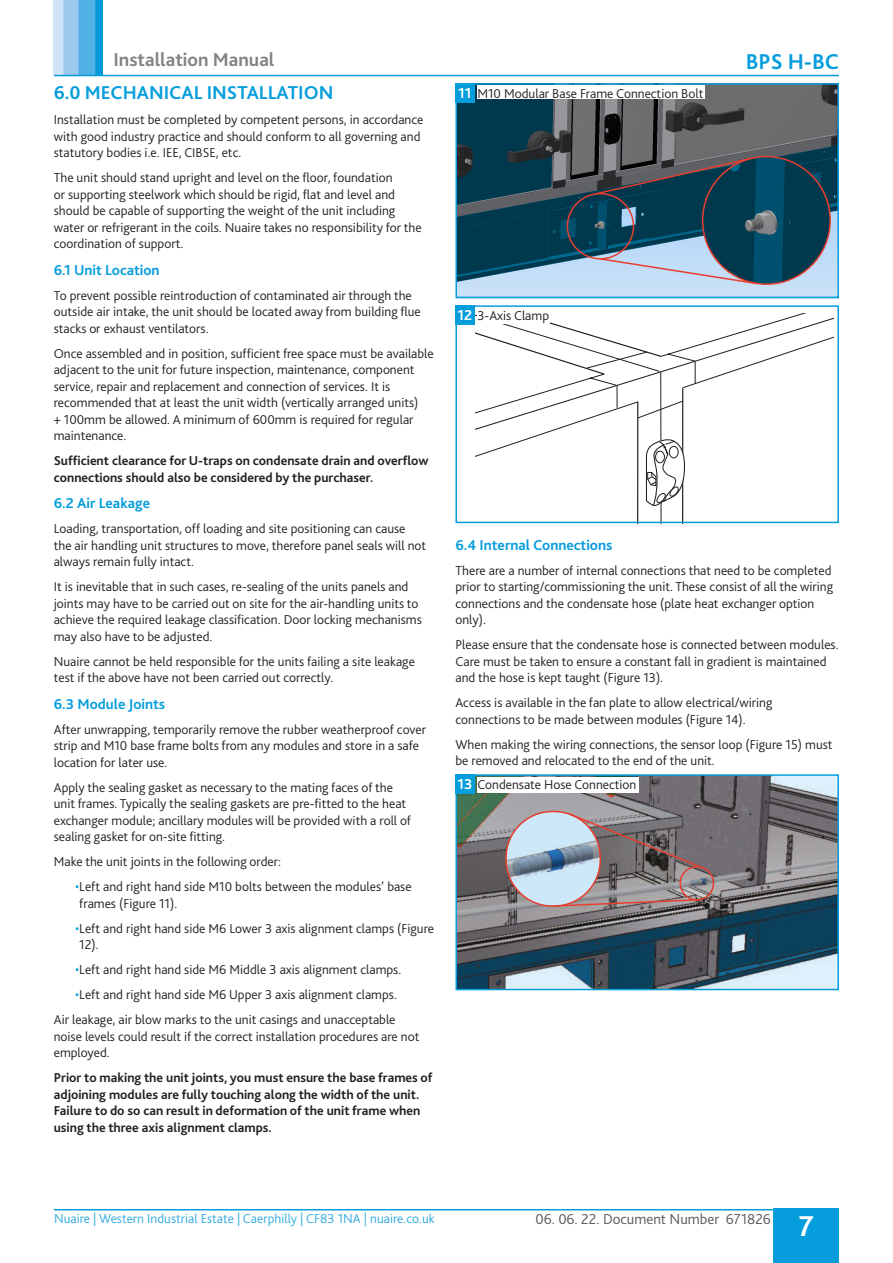
<style>
.page{position:relative;width:893px;height:1263px;background:#fff}
.page>*{position:absolute;margin:0;border:0;box-sizing:border-box;transform-origin:0 0}
.t1{font:700 30px "Bliss 2";color:#fff}
.t2{font:700 22.5px "Bliss 2";color:#069ddc}
.t3{font:700 19.5px "Bliss 2";color:#069ddc}
.t4{font:700 19.5px "Bliss 2";color:#808285}
.t5{font:700 15px "Bliss 2";color:#069ddc}
.t6{font:300 15px "Bliss 2";color:#57585a}
.t7{font:700 15px "Bliss 2";color:#fff}
.Text{font:300 13.5px/16.5px "Bliss 2";color:#231f20}
.Text__BOLD{font:700 13.5px/16.5px "Bliss 2";color:#231f20}
.t8{font:300 13.5px "Bliss 2";color:#30aae1}
.s1{color:#069ddc}
</style>
<div class="page">
<div style="left:773px;top:1209px;width:66px;height:54px;background:#069ddc"></div>
<img style="left:54px;top:0;width:49px;height:75px">
<hr style="left:54px;top:1209px;width:785px;height:1px;background:#069ddc">
<hr style="left:54px;top:75px;width:785px;height:1px;background:#069ddc">
<img style="left:458px;top:86px;width:378px;height:209px">
<img style="left:703px;top:157px;width:127px;height:127px;border-radius:64px">
<div style="left:567px;top:193px;width:67px;height:67px;border:2px solid #e73e2f;border-radius:50%"></div>
<div style="left:455px;top:83px;width:384px;height:215px;border:2px solid #069ddc"></div>
<div style="left:455px;top:83px;width:20px;height:20px;background:#069ddc"></div>
<div style="left:477px;top:86px;width:228px;height:13px;background:#fff"></div>
<svg style="left:592px;top:157px;width:160px;height:39px;background:#354852"></svg>
<svg style="left:598px;top:257px;width:160px;height:28px;background:#a6b8ce"></svg>
<div style="left:455px;top:305px;width:20px;height:20px;background:#069ddc"></div>
<svg style="left:637px;top:466px;width:48px;height:54px"></svg>
<svg style="left:476px;top:314px;width:357px;height:152px"></svg>
<div style="left:477px;top:308px;width:73px;height:16px;background:#fff"></div>
<div style="left:455px;top:305px;width:384px;height:218px;border:2px solid #069ddc"></div>
<svg style="left:455px;top:774px;width:384px;height:217px;background:#64737c"></svg>
<img style="left:506px;top:811px;width:94px;height:95px">
<div style="left:505px;top:811px;width:96px;height:96px;border:2px solid #e73e2f;border-radius:46px"></div>
<div style="left:679px;top:866px;width:35px;height:34px;border:2px solid #e73e2f;border-radius:50%"></div>
<img style="left:567px;top:812px;width:136px;height:57px">
<svg style="left:552px;top:898px;width:148px;height:9px"></svg>
<div style="left:455px;top:774px;width:20px;height:20px;background:#069ddc"></div>
<div style="left:477px;top:777px;width:162px;height:16px;background:#fff"></div>
<h3 class="t4" style="left:113px;top:48px;width:163px">Installation Manual</h3>
<h2 class="t2" style="left:746px;top:47px;width:95px">BPS H-BC</h2>
<p class="t3" style="left:54px;top:81px;width:281px">6.0 MECHANICAL INSTALLATION</p>
<p class="Text" style="left:54px;top:111px;width:371px">Installation must be completed by competent persons, in accordance with good industry practice and should conform to all governing and statutory bodies i.e. IEE, CIBSE, etc.</p>
<p class="Text" style="left:54px;top:169px;width:369px">The unit should stand upright and level on the floor, foundation<br>or supporting steelwork which should be rigid, flat and level and should be capable of supporting the weight of the unit including water or refrigerant in the coils. Nuaire takes no responsibility for the coordination of support.</p>
<p class="t5" style="left:54px;top:260px;width:107px">6.1 Unit Location</p>
<p class="Text" style="left:54px;top:287px;width:369px">To prevent possible reintroduction of contaminated air through the outside air intake, the unit should be located away from building flue stacks or exhaust ventilators.</p>
<p class="Text" style="left:54px;top:345px;width:382px">Once assembled and in position, sufficient free space must be available adjacent to the unit for future inspection, maintenance, component service, repair and replacement and connection of services. It is recommended that at least the unit width (vertically arranged units)<br>+ 100mm be allowed. A minimum of 600mm is required for regular maintenance.</p>
<p class="Text__BOLD" style="left:54px;top:452px;width:376px">Sufficient clearance for U-traps on condensate drain and overflow connections should also be considered by the purchaser.</p>
<p class="t5" style="left:54px;top:494px;width:98px">6.2 Air Leakage</p>
<p class="Text" style="left:54px;top:520px;width:374px">Loading, transportation, off loading and site positioning can cause the air handling unit structures to move, therefore panel seals will not always remain fully intact.</p>
<p class="Text" style="left:54px;top:578px;width:370px">It is inevitable that in such cases, re-sealing of the units panels and joints may have to be carried out on site for the air-handling units to achieve the required leakage classification. Door locking mechanisms may also have to be adjusted.</p>
<p class="Text" style="left:54px;top:653px;width:363px">Nuaire cannot be held responsible for the units failing a site leakage test if the above have not been carried out correctly.</p>
<p class="t5" style="left:54px;top:694px;width:113px">6.3 Module Joints</p>
<p class="Text" style="left:54px;top:721px;width:374px">After unwrapping, temporarily remove the rubber weatherproof cover strip and M10 base frame bolts from any modules and store in a safe location for later use.</p>
<p class="Text" style="left:54px;top:779px;width:359px">Apply the sealing gasket as necessary to the mating faces of the unit frames. Typically the sealing gaskets are pre-fitted to the heat exchanger module; ancillary modules will be provided with a roll of sealing gasket for on-site fitting.</p>
<p class="Text" style="left:54px;top:853px;width:229px">Make the unit joints in the following order:</p>
<p class="Text" style="left:75px;top:878px;width:338px"><span class="s1">•</span>Left and right hand side M10 bolts between the modules’ base frames (Figure 11).</p>
<p class="Text" style="left:75px;top:920px;width:360px"><span class="s1">•</span>Left and right hand side M6 Lower 3 axis alignment clamps (Figure<br>12).</p>
<p class="Text" style="left:75px;top:961px;width:328px"><span class="s1">•</span>Left and right hand side M6 Middle 3 axis alignment clamps.</p>
<p class="Text" style="left:75px;top:986px;width:323px"><span class="s1">•</span>Left and right hand side M6 Upper 3 axis alignment clamps.</p>
<p class="Text" style="left:54px;top:1011px;width:367px">Air leakage, air blow marks to the unit casings and unacceptable noise levels could result if the correct installation procedures are not employed.</p>
<p class="Text__BOLD" style="left:54px;top:1069px;width:380px">Prior to making the unit joints, you must ensure the base frames of adjoining modules are fully touching along the width of the unit.<br>Failure to do so can result in deformation of the unit frame when using the three axis alignment clamps.</p>
<p class="t7" style="left:458px;top:83px;width:15px">11</p>
<p class="Text" style="left:477px;top:85px;width:227px">M10 Modular Base Frame Connection Bolt</p>
<p class="t7" style="left:458px;top:306px;width:16px">12</p>
<p class="Text" style="left:477px;top:307px;width:73px">3-Axis Clamp</p>
<p class="t5" style="left:455px;top:535px;width:158px">6.4 Internal Connections</p>
<p class="Text" style="left:455px;top:562px;width:379px">There are a number of internal connections that need to be completed prior to starting/commissioning the unit. These consist of all the wiring connections and the condensate hose (plate heat exchanger option only).</p>
<p class="Text" style="left:455px;top:636px;width:385px">Please ensure that the condensate hose is connected between modules.<br>Care must be taken to ensure a constant fall in gradient is maintained and the hose is kept taught (Figure 13).</p>
<p class="Text" style="left:455px;top:694px;width:318px">Access is available in the fan plate to allow electrical/wiring connections to be made between modules (Figure 14).</p>
<p class="Text" style="left:455px;top:736px;width:379px">When making the wiring connections, the sensor loop (Figure 15) must be removed and relocated to the end of the unit.</p>
<p class="t7" style="left:458px;top:774px;width:17px">13</p>
<p class="Text" style="left:477px;top:776px;width:161px">Condensate Hose Connection</p>
<p class="t8" style="left:54px;top:1210px;width:382px">Nuaire | Western Industrial Estate | Caerphilly | CF83 1NA | nuaire.co.uk</p>
<p class="t6" style="left:535px;top:1210px;width:237px">06. 06. 22. Document Number 671826</p>
<h1 class="t1" style="left:799px;top:1207px;width:16px">7</h1>
</div>
